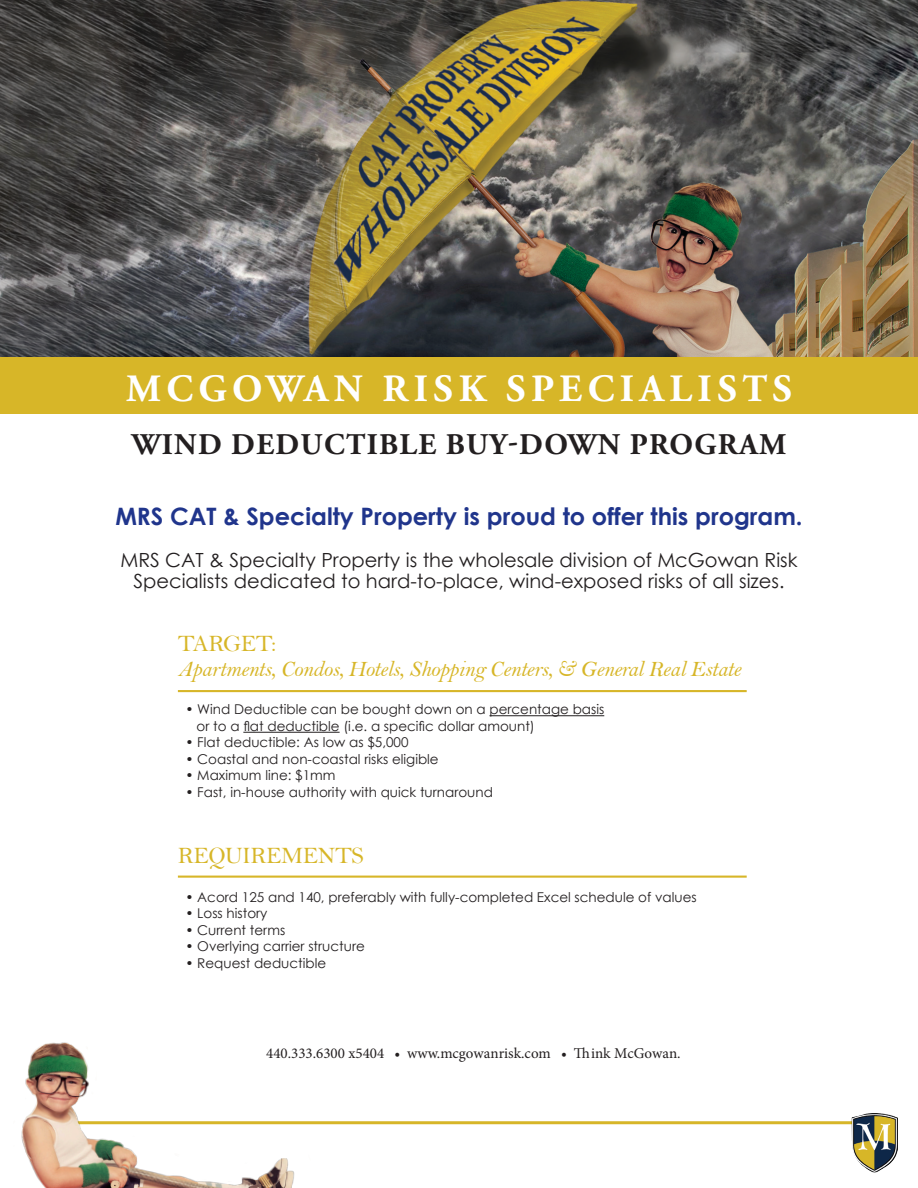
<style>
.page{position:relative;width:918px;height:1188px;background:#fff}
.page>*{position:absolute;margin:0;border:0;box-sizing:border-box;transform-origin:0 0}
.t1{font:700 38.55px "Adobe Garamond Pro";letter-spacing:.145em;color:#fff}
.t2{font:700 30px "Adobe Garamond Pro";letter-spacing:.045em;color:#231f20}
.t3{font:700 24px "Century Gothic";color:#20358c}
.t4{font:23.7px "Bell";letter-spacing:-.02em;color:#d7b628}
.t5{font:22.5px "Bell MT Italic";letter-spacing:-.02em;color:#d7b628}
.t6{font:19.5px "Century Gothic";color:#231f20}
.t7{font:15px "Minion Pro";color:#231f20}
.t8{font:13.5px "Century Gothic";color:#231f20}
</style>
<div class="page">
<img style="left:0;top:0;width:918px;height:358px">
<div style="left:0;top:358px;width:918px;height:56px;background:#d7b628"></div>
<hr style="left:57px;top:1121px;width:832px;height:3px;background:#d7b628">
<img style="left:852px;top:1113px;width:46px;height:59px">
<img style="left:21px;top:1042px;width:380px;height:146px">
<hr style="left:178px;top:876px;width:569px;height:2px;background:#d7b628">
<hr style="left:178px;top:690px;width:569px;height:2px;background:#d7b628">
<hr style="left:489px;top:715px;width:115px;height:1px;background:#231f20">
<hr style="left:243px;top:732px;width:97px;height:1px;background:#231f20">
<p class="t1" style="left:126px;top:366px;width:667px">MCGOWAN RISK SPECIALISTS</p>
<p class="t2" style="left:132px;top:427px;width:656px">WIND DEDUCTIBLE BUY-DOWN PROGRAM</p>
<p class="t3" style="left:115px;top:498px;width:689px">MRS CAT &amp; Specialty Property is proud to offer this program.</p>
<p class="t6" style="left:120px;top:546px;width:679px">MRS CAT &amp; Specialty Property is the wholesale division of McGowan Risk</p>
<p class="t6" style="left:133px;top:567px;width:653px">Specialists dedicated to hard-to-place, wind-exposed risks of all sizes.</p>
<p class="t4" style="left:178px;top:629px;width:100px">TARGET:</p>
<p class="t5" style="left:178px;top:656px;width:564px">Apartments, Condos, Hotels, Shopping Centers, &amp; General Real Estate</p>
<p class="t8" style="left:185px;top:700px;width:420px">• Wind Deductible can be bought down on a percentage basis</p>
<p class="t8" style="left:197px;top:717px;width:340px">or to a flat deductible (i.e. a specific dollar amount)</p>
<p class="t8" style="left:185px;top:733px;width:225px">• Flat deductible: As low as $5,000</p>
<p class="t8" style="left:185px;top:750px;width:255px">• Coastal and non-coastal risks eligible</p>
<p class="t8" style="left:185px;top:766px;width:152px">• Maximum line: $1mm</p>
<p class="t8" style="left:185px;top:783px;width:309px">• Fast, in-house authority with quick turnaround</p>
<p class="t4" style="left:178px;top:841px;width:187px">REQUIREMENTS</p>
<p class="t8" style="left:185px;top:887px;width:513px">• Acord 125 and 140, preferably with fully-completed Excel schedule of values</p>
<p class="t8" style="left:185px;top:904px;width:84px">• Loss history</p>
<p class="t8" style="left:185px;top:920px;width:101px">• Current terms</p>
<p class="t8" style="left:185px;top:937px;width:181px">• Overlying carrier structure</p>
<p class="t8" style="left:185px;top:953px;width:142px">• Request deductible</p>
<p class="t7" style="left:266px;top:1043px;width:416px">440.333.6300 x5404 • www.mcgowanrisk.com • Think McGowan.</p>
</div>
